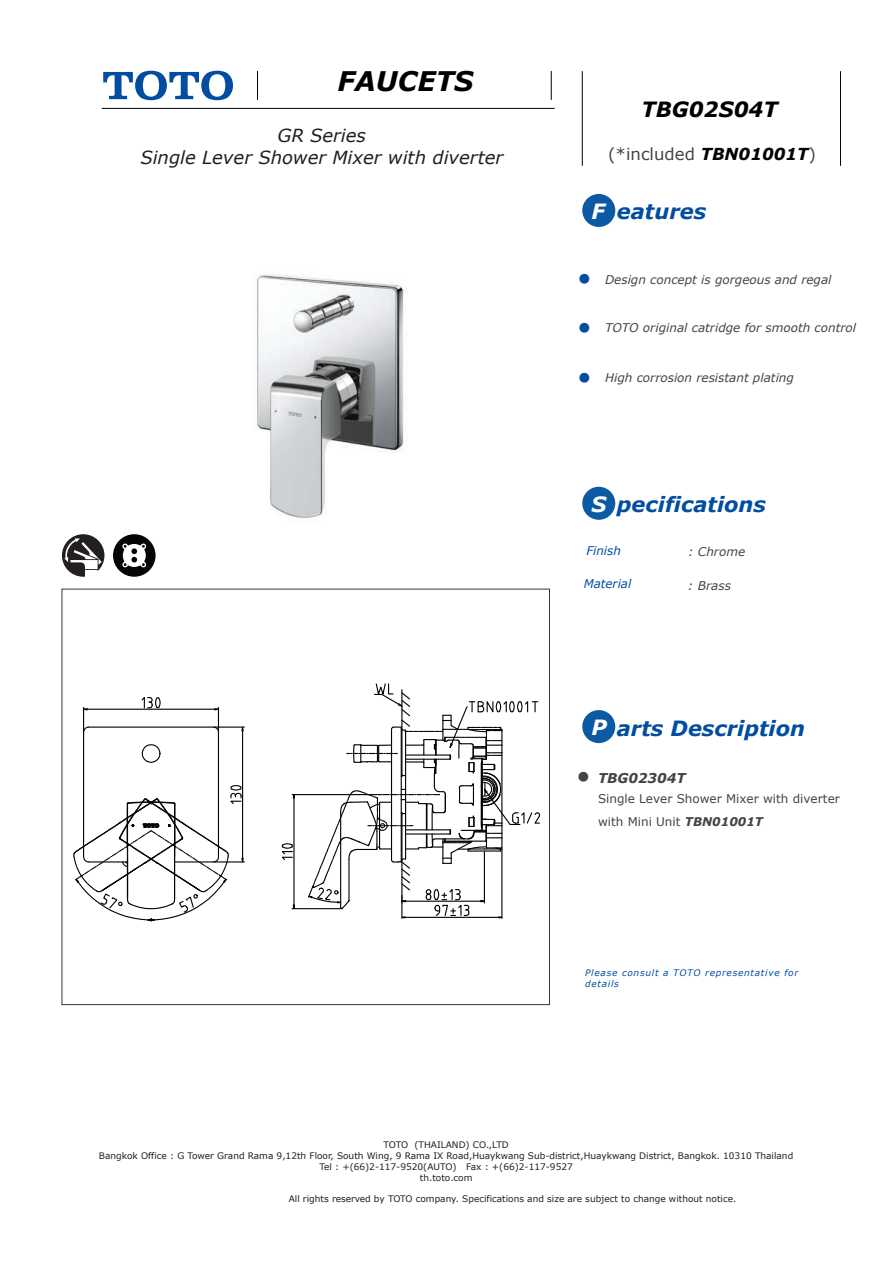
<style>
.page{position:relative;width:893px;height:1263px;background:#fff}
.page>*{position:absolute;margin:0;border:0;box-sizing:border-box;transform-origin:0 0}
.t1{font:italic 700 27px "Verdana";color:#000001}
.t2{font:italic 700 21px "Verdana";color:#004da1}
.t3{font:italic 700 21px "Verdana";color:#000001}
.t4{font:italic 18px/21.6px "Verdana";color:#231f20;text-align:center}
.t5{font:16.5px "Verdana";color:#424545}
.t6{font:italic 700 13.5px "Verdana";color:#424545}
.t7{font:italic 12px "Verdana";color:#424545}
.t8{font:12px "Verdana";color:#424545}
.t9{font:italic 12px "Verdana";color:#004da1}
.t10{font:12px "MS Gothic";color:#424545}
.t11{font:9px/10.8px "Verdana";color:#211e1e;text-align:center}
.t12{font:italic 9px/10.8px "Verdana";letter-spacing:.08em;color:#004da1}
.s1{font-weight:700;font-style:italic;color:#040503}
.s2{color:#fff}
.s3{font-family:"MS Gothic";font-style:normal;color:#004da1}
.s4{font-weight:700;font-style:italic}
</style>
<div class="page">
<svg style="left:103px;top:71px;width:130px;height:29px"></svg>
<hr style="left:102px;top:108px;width:453px;height:1px;background:#000001">
<svg style="left:257px;top:71px;width:1px;height:29px"></svg>
<svg style="left:551px;top:71px;width:1px;height:29px"></svg>
<hr style="left:840px;top:71px;width:1px;height:95px;background:#000001">
<hr style="left:582px;top:71px;width:1px;height:95px;background:#000001">
<div style="left:582px;top:194px;width:33px;height:33px;background:#0c5aa4;border-radius:50%"></div>
<div style="left:582px;top:487px;width:33px;height:33px;background:#0c5aa4;border-radius:50%"></div>
<div style="left:582px;top:710px;width:33px;height:33px;background:#0c5aa4;border-radius:50%"></div>
<img style="left:256px;top:274px;width:149px;height:244px">
<hr style="left:292px;top:908px;width:48px;height:1px;background:#040503">
<hr style="left:292px;top:794px;width:90px;height:1px;background:#040503">
<hr style="left:293px;top:798px;width:2px;height:107px;background:#040503">
<svg style="left:292px;top:904px;width:4px;height:6px"></svg>
<svg style="left:292px;top:794px;width:4px;height:5px"></svg>
<svg style="left:281px;top:842px;width:13px;height:19px"></svg>
<svg style="left:73px;top:697px;width:171px;height:225px"></svg>
<svg style="left:302px;top:683px;width:239px;height:236px"></svg>
<svg style="left:62px;top:534px;width:42px;height:43px"></svg>
<svg style="left:113px;top:534px;width:43px;height:43px"></svg>
<h1 class="t1" style="left:337px;top:62px;width:137px">FAUCETS</h1>
<h3 class="t4" style="left:140px;top:125px;width:364px">GR Series<br>Single Lever Shower Mixer with diverter</h3>
<h2 class="t3" style="left:642px;top:94px;width:138px">TBG02S04T</h2>
<h3 class="t5" style="left:608px;top:143px;width:209px">(*included <span class="s1">TBN01001T</span>)</h3>
<h2 class="t2" style="left:591px;top:197px;width:116px"><span class="s2">F</span> eatures</h2>
<h3 class="t7" style="left:579px;top:271px;width:255px"><span class="s3">●</span> Design concept is gorgeous and regal</h3>
<h3 class="t7" style="left:579px;top:320px;width:279px"><span class="s3">●</span> TOTO original catridge for smooth control</h3>
<h3 class="t7" style="left:579px;top:369px;width:217px"><span class="s3">●</span> High corrosion resistant plating</h3>
<h2 class="t2" style="left:591px;top:490px;width:176px"><span class="s2">S</span> pecifications</h2>
<h3 class="t9" style="left:586px;top:542px;width:36px">Finish</h3>
<h3 class="t7" style="left:688px;top:543px;width:58px">: Chrome</h3>
<h3 class="t9" style="left:584px;top:575px;width:49px">Material</h3>
<h3 class="t7" style="left:688px;top:577px;width:45px">: Brass</h3>
<h2 class="t2" style="left:591px;top:713px;width:215px"><span class="s2">P</span> arts Description</h2>
<h3 class="t10" style="left:577px;top:770px;width:13px">●</h3>
<h3 class="t6" style="left:598px;top:768px;width:89px">TBG02304T</h3>
<h3 class="t8" style="left:598px;top:791px;width:243px">Single Lever Shower Mixer with diverter</h3>
<h3 class="t8" style="left:598px;top:813px;width:167px">with Mini Unit <span class="s4">TBN01001T</span></h3>
<p class="t12" style="left:585px;top:967px;width:215px">Please consult a TOTO representative for details</p>
<p class="t11" style="left:99px;top:1139px;width:696px">TOTO (THAILAND) CO.,LTD<br>Bangkok Office : G Tower Grand Rama 9,12th Floor, South Wing, 9 Rama IX Road,Huaykwang Sub-district,Huaykwang District, Bangkok. 10310 Thailand Tel : +(66)2-117-9520(AUTO) Fax : +(66)2-117-9527<br>th.toto.com</p>
<p class="t11" style="left:289px;top:1193px;width:449px">All rights reserved by TOTO company. Specifications and size are subject to change without notice.</p>
</div>
